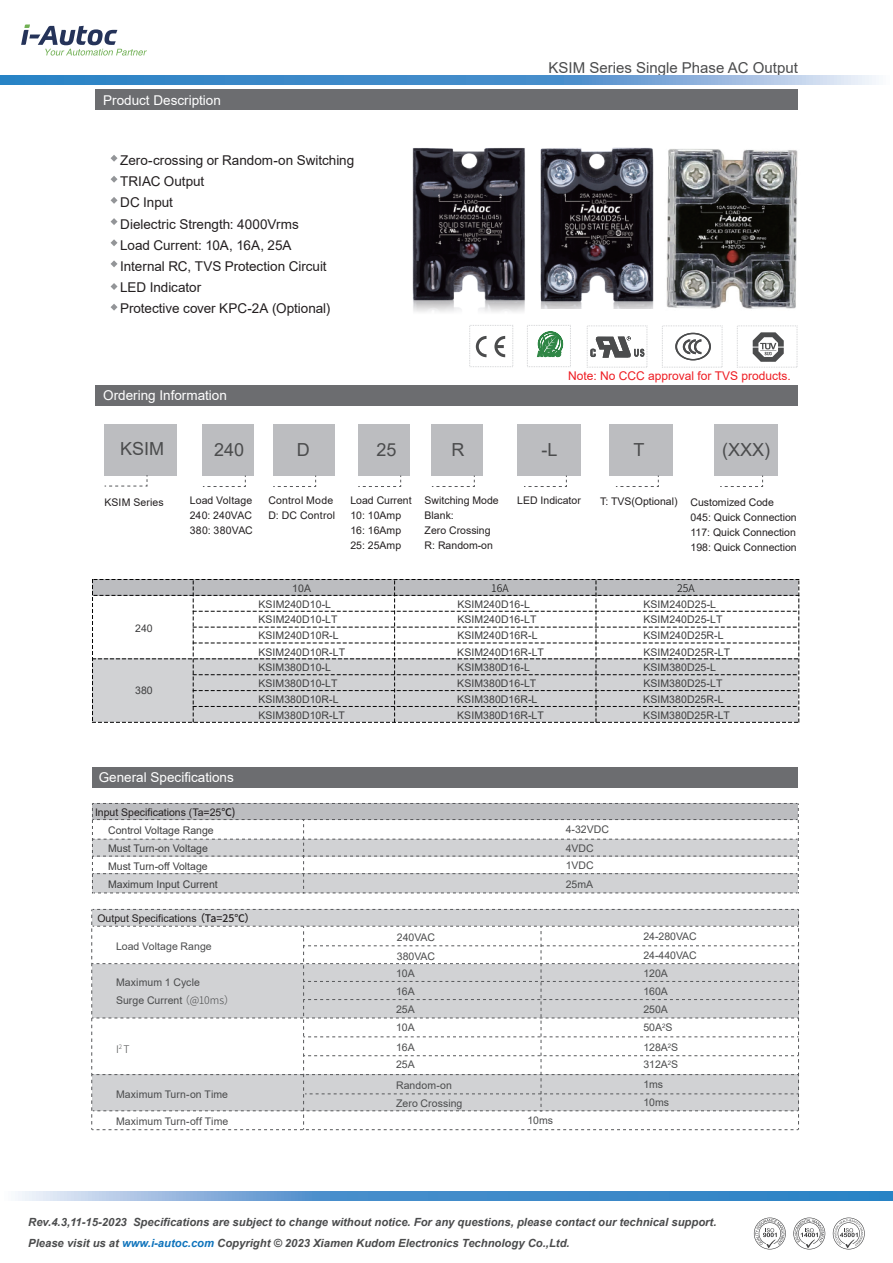
<style>
.page{position:relative;width:893px;height:1263px;background:#fff}
.page>*{position:absolute;margin:0;border:0;box-sizing:border-box;transform-origin:0 0}
.t1{font:18px "Arial";color:#4b4c4d}
.t2{font:15px "Arial";color:#4b4c4d}
.t3{font:13.5px/21px "Arial";letter-spacing:-.005em;color:#231f20}
.t4{font:13.5px "Arial";color:#fff}
.t5{font:12px "Arial";color:#ee1d23}
.t6{font:italic 700 11.25px/21px "Arial";color:#4b4c4d}
.t7{font:10.5px/17.9px "Arial";letter-spacing:.005em;color:#3e3e3f}
.t8{font:10.5px/15px "Arial";color:#231f20}
.t9{font:10.5px/18.1px "Arial";color:#4b4c4d}
.t10{font:10.5px/15px "Arial";letter-spacing:.02em;color:#231f20}
.t11{font:300 10.5px "Source Han Sans CN";letter-spacing:.005em;color:#030303}
.t12{font:300 10.5px "Source Han Sans CN";color:#4b4c4d}
.s1{font-family:"Source Han Sans CN";font-weight:500}
.s2{font-family:"Source Han Sans CN";font-weight:300}
.s3{color:#1074bc}
</style>
<div class="page">
<img style="left:613px;top:149px;width:185px;height:196px">
<svg style="left:21px;top:24px;width:126px;height:32px"></svg>
<div style="left:92px;top:767px;width:706px;height:20px;background:#6c6d70"></div>
<svg style="left:92px;top:803px;width:707px;height:91px"></svg>
<svg style="left:111px;top:218px;width:7px;height:7px"></svg>
<svg style="left:111px;top:239px;width:7px;height:7px"></svg>
<svg style="left:111px;top:260px;width:7px;height:7px"></svg>
<svg style="left:111px;top:283px;width:7px;height:7px"></svg>
<svg style="left:111px;top:304px;width:7px;height:7px"></svg>
<svg style="left:111px;top:155px;width:7px;height:7px"></svg>
<svg style="left:111px;top:197px;width:7px;height:7px"></svg>
<svg style="left:111px;top:176px;width:7px;height:7px"></svg>
<div style="left:95px;top:89px;width:703px;height:21px;background:#6c6d70"></div>
<div style="left:95px;top:385px;width:703px;height:21px;background:#6c6d70"></div>
<div style="left:105px;top:424px;width:72px;height:51px;background:#bcbdc0"></div>
<svg style="left:105px;top:475px;width:43px;height:12px"></svg>
<div style="left:203px;top:424px;width:51px;height:51px;background:#bcbdc0"></div>
<svg style="left:203px;top:475px;width:43px;height:12px"></svg>
<div style="left:273px;top:424px;width:62px;height:51px;background:#bcbdc0"></div>
<svg style="left:273px;top:475px;width:43px;height:12px"></svg>
<div style="left:358px;top:424px;width:51px;height:51px;background:#bcbdc0"></div>
<svg style="left:358px;top:475px;width:43px;height:12px"></svg>
<div style="left:432px;top:424px;width:51px;height:51px;background:#bcbdc0"></div>
<svg style="left:432px;top:475px;width:43px;height:12px"></svg>
<div style="left:518px;top:424px;width:63px;height:51px;background:#bcbdc0"></div>
<svg style="left:524px;top:475px;width:43px;height:12px"></svg>
<div style="left:610px;top:424px;width:63px;height:51px;background:#bcbdc0"></div>
<svg style="left:616px;top:475px;width:43px;height:12px"></svg>
<div style="left:714px;top:424px;width:63px;height:51px;background:#bcbdc0"></div>
<svg style="left:720px;top:475px;width:43px;height:12px"></svg>
<div style="left:469px;top:325px;width:44px;height:42px;border:1px dashed #d1d2d4"></div>
<div style="left:527px;top:325px;width:44px;height:42px;border:1px dashed #d1d2d4"></div>
<svg style="left:476px;top:336px;width:29px;height:21px"></svg>
<svg style="left:537px;top:332px;width:26px;height:25px"></svg>
<div style="left:587px;top:326px;width:60px;height:41px;border:1px dashed #d1d2d4"></div>
<div style="left:662px;top:326px;width:60px;height:41px;border:1px dashed #d1d2d4"></div>
<svg style="left:753px;top:332px;width:31px;height:30px"></svg>
<div style="left:737px;top:326px;width:60px;height:41px;border:1px dashed #d1d2d4"></div>
<svg style="left:590px;top:336px;width:54px;height:22px"></svg>
<svg style="left:675px;top:333px;width:36px;height:27px"></svg>
<svg style="left:91px;top:909px;width:708px;height:221px"></svg>
<svg style="left:18px;top:1191px;width:875px;height:9px;background:#5c9ad1"></svg>
<svg style="left:0;top:76px;width:876px;height:8px;background:#5c9ad1"></svg>
<svg style="left:92px;top:579px;width:707px;height:144px"></svg>
<img style="left:540px;top:147px;width:123px;height:161px">
<img style="left:412px;top:148px;width:113px;height:164px">
<svg style="left:754px;top:1217px;width:32px;height:32px"></svg>
<svg style="left:793px;top:1217px;width:32px;height:32px"></svg>
<svg style="left:833px;top:1217px;width:32px;height:32px"></svg>
<p class="t4" style="left:103px;top:91px;width:119px">Product Description</p>
<p class="t3" style="left:120px;top:150px;width:236px">Zero-crossing or Random-on Switching<br>TRIAC Output<br>DC Input<br>Dielectric Strength: 4000Vrms<br>Load Current: 10A, 16A, 25A<br>Internal RC, TVS Protection Circuit<br>LED Indicator<br>Protective cover KPC-2A (Optional)</p>
<h2 class="t2" style="left:549px;top:57px;width:251px">KSIM Series Single Phase AC Output</h2>
<p class="t5" style="left:568px;top:368px;width:224px">Note: No CCC approval for TVS products.</p>
<p class="t4" style="left:103px;top:386px;width:125px">Ordering Information</p>
<h1 class="t1" style="left:120px;top:436px;width:46px">KSIM</h1>
<p class="t8" style="left:105px;top:494px;width:61px">KSIM Series</p>
<h1 class="t1" style="left:214px;top:437px;width:32px">240</h1>
<p class="t8" style="left:190px;top:493px;width:65px;text-align:justify">Load Voltage 240: 240VAC 380: 380VAC</p>
<h1 class="t1" style="left:297px;top:437px;width:14px">D</h1>
<p class="t10" style="left:268px;top:493px;width:68px">Control Mode<br>D: DC Control</p>
<h1 class="t1" style="left:376px;top:437px;width:22px">25</h1>
<h1 class="t1" style="left:452px;top:437px;width:14px">R</h1>
<p class="t8" style="left:350px;top:493px;width:63px">Load Current<br>10: 10Amp<br>16: 16Amp<br>25: 25Amp</p>
<p class="t8" style="left:425px;top:493px;width:76px">Switching Mode<br>Blank:<br>Zero Crossing<br>R: Random-on</p>
<h1 class="t1" style="left:541px;top:437px;width:18px">-L</h1>
<p class="t8" style="left:517px;top:493px;width:65px">LED Indicator</p>
<h1 class="t1" style="left:633px;top:437px;width:12px">T</h1>
<p class="t8" style="left:600px;top:493px;width:79px">T: TVS(Optional)</p>
<h1 class="t1" style="left:722px;top:437px;width:50px">(XXX)</h1>
<p class="t8" style="left:690px;top:494px;width:108px">Customized Code<br>045: Quick Connection<br>117: Quick Connection<br>198: Quick Connection</p>
<p class="t7" style="left:135px;top:619px;width:19px">240</p>
<p class="t7" style="left:135px;top:681px;width:19px">380</p>
<p class="t7" style="left:292px;top:579px;width:20px">10A</p>
<p class="t11" style="left:491px;top:582px;width:19px">16A</p>
<p class="t11" style="left:677px;top:582px;width:19px">25A</p>
<p class="t7" style="left:259px;top:595px;width:74px">KSIM240D10-L</p>
<p class="t7" style="left:457px;top:595px;width:74px">KSIM240D16-L</p>
<p class="t7" style="left:643px;top:595px;width:74px">KSIM240D25-L</p>
<p class="t7" style="left:258px;top:611px;width:81px">KSIM240D10-LT</p>
<p class="t7" style="left:457px;top:611px;width:81px">KSIM240D16-LT</p>
<p class="t7" style="left:643px;top:611px;width:81px">KSIM240D25-LT</p>
<p class="t7" style="left:258px;top:626px;width:82px">KSIM240D10R-L</p>
<p class="t7" style="left:457px;top:626px;width:82px">KSIM240D16R-L</p>
<p class="t7" style="left:643px;top:626px;width:82px">KSIM240D25R-L</p>
<p class="t7" style="left:258px;top:643px;width:88px">KSIM240D10R-LT</p>
<p class="t7" style="left:457px;top:643px;width:88px">KSIM240D16R-LT</p>
<p class="t7" style="left:643px;top:643px;width:88px">KSIM240D25R-LT</p>
<p class="t7" style="left:258px;top:658px;width:74px">KSIM380D10-L</p>
<p class="t7" style="left:457px;top:658px;width:74px">KSIM380D16-L</p>
<p class="t7" style="left:643px;top:658px;width:74px">KSIM380D25-L</p>
<p class="t7" style="left:258px;top:674px;width:81px">KSIM380D10-LT</p>
<p class="t7" style="left:457px;top:674px;width:81px">KSIM380D16-LT</p>
<p class="t7" style="left:643px;top:674px;width:81px">KSIM380D25-LT</p>
<p class="t7" style="left:258px;top:690px;width:82px">KSIM380D10R-L</p>
<p class="t7" style="left:457px;top:690px;width:82px">KSIM380D16R-L</p>
<p class="t7" style="left:643px;top:690px;width:82px">KSIM380D25R-L</p>
<p class="t7" style="left:258px;top:706px;width:88px">KSIM380D10R-LT</p>
<p class="t7" style="left:457px;top:706px;width:88px">KSIM380D16R-LT</p>
<p class="t7" style="left:643px;top:706px;width:88px">KSIM380D25R-LT</p>
<p class="t4" style="left:99px;top:768px;width:137px">General Specifications</p>
<p class="t8" style="left:95px;top:805px;width:142px">Input Specifications (Ta=25<span class="s1">℃)</span></p>
<p class="t7" style="left:108px;top:840px;width:111px">Must Turn-on Voltage<br>Must Turn-off Voltage<br>Maximum Input Current</p>
<p class="t7" style="left:108px;top:822px;width:107px">Control Voltage Range</p>
<p class="t8" style="left:97px;top:911px;width:159px">Output Specifications <span class="s1">（Ta=25℃）</span></p>
<p class="t9" style="left:116px;top:937px;width:97px">Load Voltage Range</p>
<p class="t9" style="left:116px;top:973px;width:120px">Maximum 1 Cycle<br>Surge Current<span class="s2">（@10ms）</span></p>
<p class="t12" style="left:116px;top:1043px;width:15px">I<sup>2</sup> T</p>
<p class="t9" style="left:116px;top:1085px;width:114px">Maximum Turn-on Time</p>
<p class="t9" style="left:116px;top:1112px;width:114px">Maximum Turn-off Time</p>
<p class="t9" style="left:397px;top:928px;width:40px;line-height:18.8px">240VAC<br>380VAC</p>
<p class="t9" style="left:396px;top:964px;width:20px;line-height:17.5px">10A<br>16A</p>
<p class="t9" style="left:396px;top:1000px;width:20px">25A<br>10A</p>
<p class="t9" style="left:396px;top:1039px;width:20px;line-height:17px">16A<br>25A</p>
<p class="t9" style="left:396px;top:1076px;width:68px;line-height:17.5px">Random-on<br>Zero Crossing</p>
<p class="t9" style="left:566px;top:819px;width:45px;line-height:18.9px">4-32VDC<br>4VDC</p>
<p class="t9" style="left:566px;top:856px;width:30px">1VDC<br>25mA</p>
<p class="t9" style="left:527px;top:1111px;width:27px">10ms</p>
<p class="t9" style="left:643px;top:928px;width:55px">24-280VAC<br>24-440VAC<br>120A<br>160A<br>250A</p>
<p class="t9" style="left:643px;top:1017px;width:36px;line-height:20px">50A<sup>2</sup>S<br>128A<sup>2</sup>S</p>
<p class="t9" style="left:643px;top:1055px;width:36px">312A<sup>2</sup>S</p>
<p class="t9" style="left:643px;top:1075px;width:27px">1ms<br>10ms</p>
<p class="t6" style="left:28px;top:1211px;width:690px">Rev.4.3,11-15-2023 Specifications are subject to change without notice. For any questions, please contact our technical support.<br>Please visit us at <span class="s3">www.i-autoc.com</span> Copyright © 2023 Xiamen Kudom Electronics Technology Co.,Ltd.</p>
</div>
